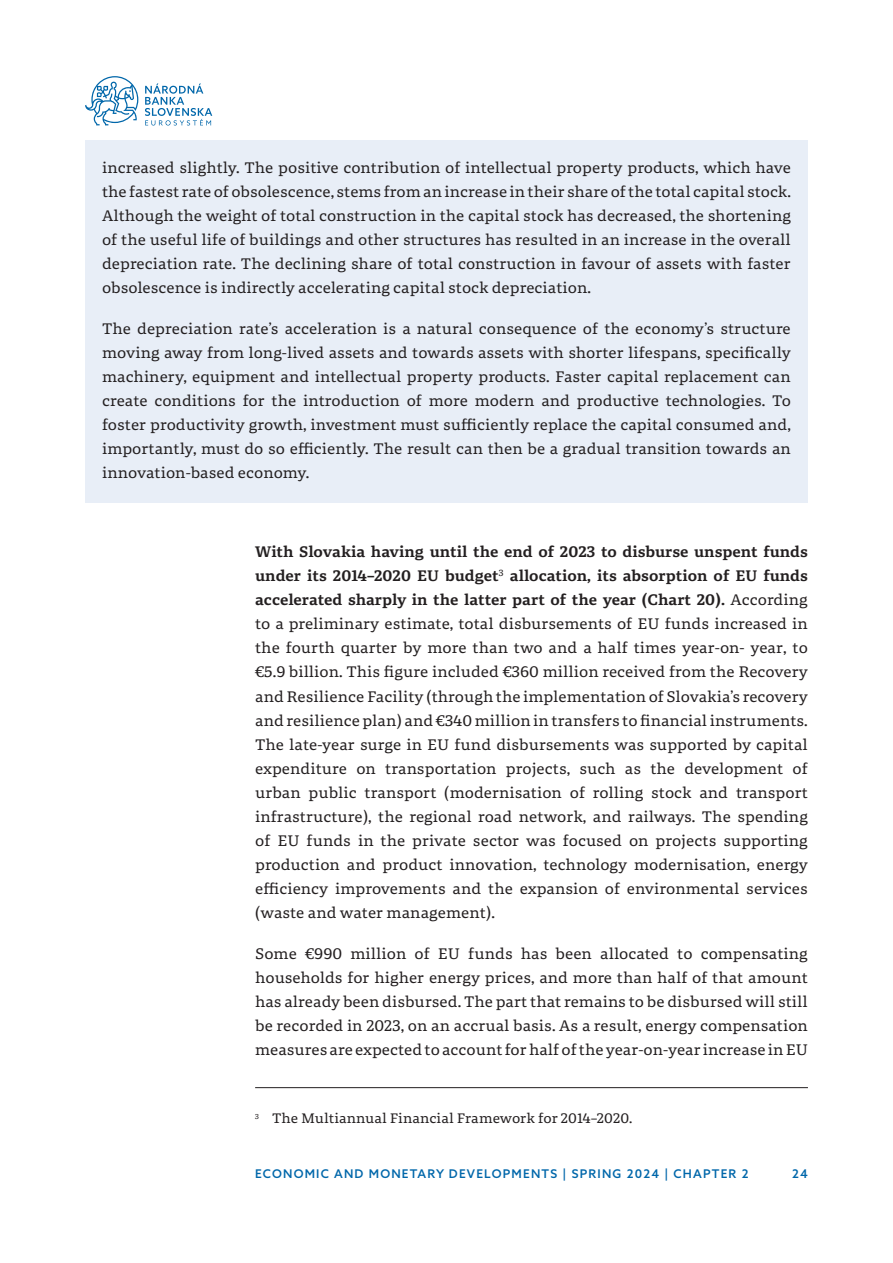
<style>
.page{position:relative;width:893px;height:1263px;background:#fff}
.page>*{position:absolute;margin:0;border:0;box-sizing:border-box;transform-origin:0 0}
.t1{font:15px/24px "Portada Text";color:#231f20;text-align:justify}
.t2{font:15px/24px "Portada Text Sb";color:#231f20;text-align:justify}
.t3{font:13.5px "Portada Text";color:#231f20}
.t4{font:500 12px "Azo Sans";letter-spacing:.1em;color:#0067aa}
.s1{font-family:"Portada Text"}
</style>
<div class="page">
<svg style="left:145px;top:83px;width:67px;height:43px"></svg>
<svg style="left:85px;top:76px;width:53px;height:49px"></svg>
<div style="left:85px;top:140px;width:723px;height:363px;background:#e8eef7"></div>
<hr style="left:255px;top:1087px;width:553px;height:1px;background:#231f20">
<p class="t1" style="left:102px;top:156px;width:690px">increased slightly. The positive contribution of intellectual property products, which have the fastest rate of obsolescence, stems from an increase in their share of the total capital stock.<br>Although the weight of total construction in the capital stock has decreased, the shortening of the useful life of buildings and other structures has resulted in an increase in the overall depreciation rate. The declining share of total construction in favour of assets with faster obsolescence is indirectly accelerating capital stock depreciation.</p>
<p class="t1" style="left:102px;top:317px;width:690px">The depreciation rate’s acceleration is a natural consequence of the economy’s structure moving away from long-lived assets and towards assets with shorter lifespans, specifically machinery, equipment and intellectual property products. Faster capital replacement can create conditions for the introduction of more modern and productive technologies. To foster productivity growth, investment must sufficiently replace the capital consumed and, importantly, must do so efficiently. The result can then be a gradual transition towards an innovation-based economy.</p>
<p class="t2" style="left:255px;top:540px;width:554px">With Slovakia having until the end of 2023 to disburse unspent funds under its 2014–2020 EU budget<sup>3</sup> allocation, its absorption of EU funds accelerated sharply in the latter part of the year (Chart 20). <span class="s1">According</span></p>
<p class="t1" style="left:255px;top:612px;width:554px">to a preliminary estimate, total disbursements of EU funds increased in the fourth quarter by more than two and a half times year-on- year, to €5.9 billion. This figure included €360 million received from the Recovery and Resilience Facility (through the implementation of Slovakia’s recovery and resilience plan) and €340 million in transfers to financial instruments.<br>The late-year surge in EU fund disbursements was supported by capital expenditure on transportation projects, such as the development of urban public transport (modernisation of rolling stock and transport infrastructure), the regional road network, and railways. The spending of EU funds in the private sector was focused on projects supporting production and product innovation, technology modernisation, energy efficiency improvements and the expansion of environmental services (waste and water management).</p>
<p class="t1" style="left:255px;top:941px;width:554px">Some €990 million of EU funds has been allocated to compensating households for higher energy prices, and more than half of that amount has already been disbursed. The part that remains to be disbursed will still be recorded in 2023, on an accrual basis. As a result, energy compensation measures are expected to account for half of the year-on-year increase in EU</p>
<p class="t3" style="left:255px;top:1108px;width:379px"><sup>3</sup> The Multiannual Financial Framework for 2014–2020.</p>
<p class="t4" style="left:255px;top:1166px;width:59px">ECONOMIC</p>
<p class="t4" style="left:334px;top:1166px;width:11px">AND</p>
<p class="t4" style="left:369px;top:1166px;width:33px">MONETA</p>
<p class="t4" style="left:427px;top:1166px;width:86px">RY DEVELOPMENTS</p>
<p class="t4" style="left:563px;top:1166px;width:44px">| SPRING</p>
<p class="t4" style="left:627px;top:1166px;width:66px">2024 | CHAPTE</p>
<p class="t4" style="left:729px;top:1166px;width:21px">R 2</p>
<p class="t4" style="left:792px;top:1166px;width:17px">24</p>
</div>
